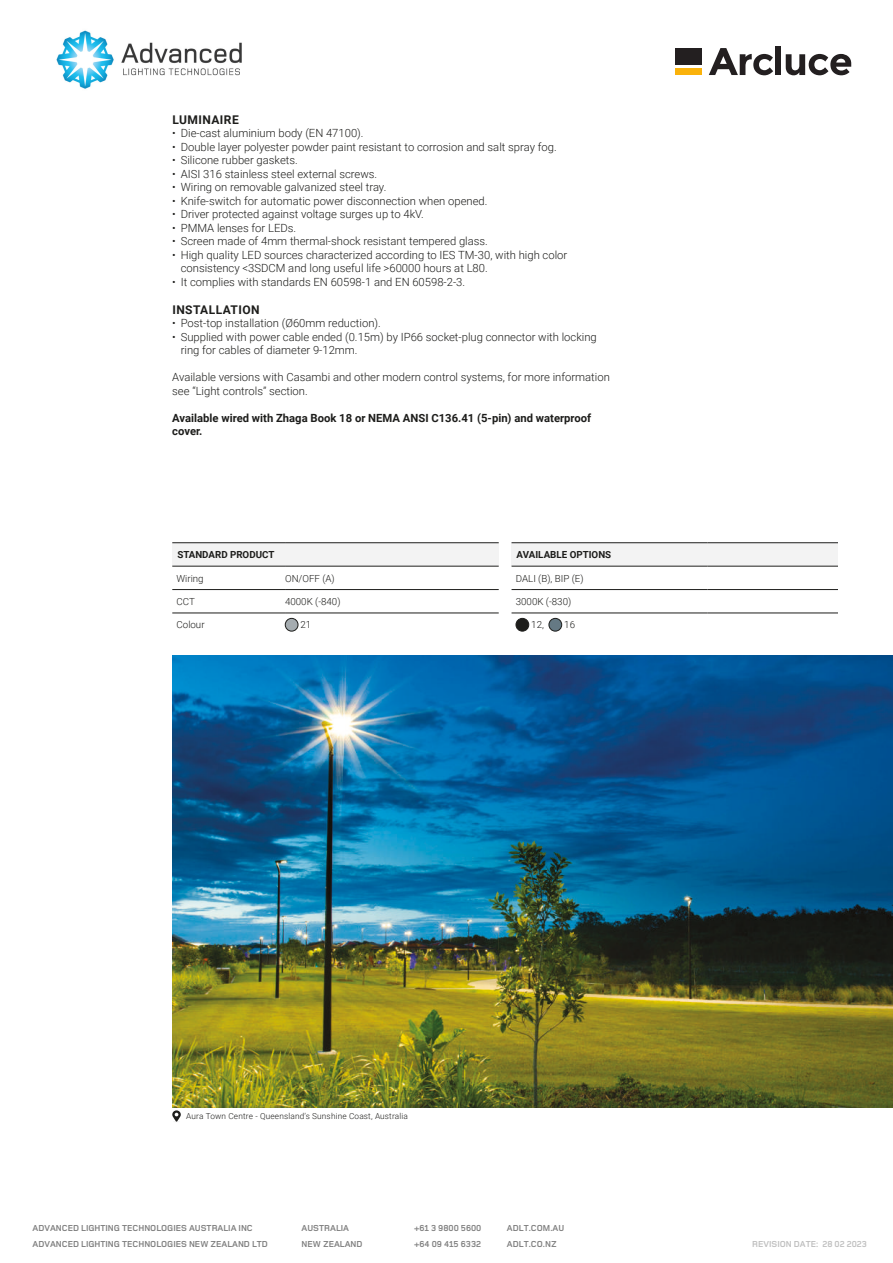
<style>
.page{position:relative;width:893px;height:1263px;background:#fff}
.page>*{position:absolute;margin:0;border:0;box-sizing:border-box;transform-origin:0 0}
.t1{font:700 12px "Roboto";letter-spacing:.035em;color:#1d1d1b}
.t2{font:300 11.25px/13.5px "Roboto";color:#1d1d1b}
.t3{font:700 11.25px/13.5px "Roboto";color:#1d1d1b}
.t4{font:300 9.75px "Roboto";color:#1d1d1b}
.t5{font:700 9.75px "Roboto";color:#1d1d1b}
.t6{font:700 9px/16.5px "Foundry Monoline";color:#808080}
.t7{font:700 9px "Foundry Monoline";color:#bfbfbf}
.t8{font:300 8.25px "Roboto";letter-spacing:.02em;color:#1d1d1b}
</style>
<div class="page">
<img style="left:172px;top:655px;width:720px;height:452px">
<div style="left:511px;top:542px;width:326px;height:24px;background:#f3f3f3"></div>
<div style="left:516px;top:618px;width:12px;height:13px;background:#1d1d1b;border-radius:50%"></div>
<div style="left:515px;top:618px;width:13px;height:13px;border:1px solid #1d1d1b;border-radius:50%"></div>
<div style="left:548px;top:618px;width:13px;height:13px;background:#657984;border-radius:50%"></div>
<div style="left:548px;top:618px;width:13px;height:13px;border:1px solid #1d1d1b;border-radius:50%"></div>
<div style="left:172px;top:542px;width:326px;height:24px;background:#f3f3f3"></div>
<div style="left:285px;top:618px;width:13px;height:13px;background:#a5acb0;border-radius:50%"></div>
<div style="left:285px;top:618px;width:13px;height:13px;border:1px solid #1d1d1b;border-radius:50%"></div>
<svg style="left:172px;top:1110px;width:9px;height:11px"></svg>
<hr style="left:511px;top:565px;width:196px;height:1px;background:#1d1d1b">
<hr style="left:511px;top:542px;width:196px;height:1px;background:#1d1d1b">
<hr style="left:707px;top:542px;width:130px;height:1px;background:#1d1d1b">
<hr style="left:707px;top:565px;width:130px;height:1px;background:#1d1d1b">
<hr style="left:511px;top:612px;width:196px;height:1px;background:#1d1d1b">
<hr style="left:707px;top:612px;width:130px;height:1px;background:#1d1d1b">
<hr style="left:511px;top:589px;width:196px;height:1px;background:#1d1d1b">
<hr style="left:707px;top:589px;width:130px;height:1px;background:#1d1d1b">
<hr style="left:172px;top:565px;width:113px;height:1px;background:#1d1d1b">
<hr style="left:172px;top:612px;width:113px;height:1px;background:#1d1d1b">
<hr style="left:172px;top:542px;width:113px;height:1px;background:#1d1d1b">
<hr style="left:285px;top:542px;width:213px;height:1px;background:#1d1d1b">
<hr style="left:285px;top:565px;width:213px;height:1px;background:#1d1d1b">
<hr style="left:285px;top:612px;width:213px;height:1px;background:#1d1d1b">
<hr style="left:172px;top:589px;width:113px;height:1px;background:#1d1d1b">
<hr style="left:285px;top:589px;width:213px;height:1px;background:#1d1d1b">
<svg style="left:709px;top:48px;width:63px;height:27px"></svg>
<div style="left:775px;top:46px;width:6px;height:29px;background:#231f20"></div>
<svg style="left:785px;top:54px;width:65px;height:21px"></svg>
<div style="left:674px;top:48px;width:27px;height:17px;background:#231f20"></div>
<div style="left:674px;top:68px;width:27px;height:7px;background:#fab20b"></div>
<img style="left:56px;top:30px;width:186px;height:59px">
<p class="t1" style="left:172px;top:111px;width:68px">LUMINAIRE</p>
<p class="t2" style="left:172px;top:126px;width:193px">• Die-cast aluminium body (EN 47100).</p>
<p class="t2" style="left:172px;top:140px;width:386px">• Double layer polyester powder paint resistant to corrosion and salt spray fog.</p>
<p class="t2" style="left:172px;top:153px;width:127px">• Silicone rubber gaskets.</p>
<p class="t2" style="left:172px;top:167px;width:206px">• AISI 316 stainless steel external screws.</p>
<p class="t2" style="left:172px;top:180px;width:215px">• Wiring on removable galvanized steel tray.</p>
<p class="t2" style="left:172px;top:194px;width:316px">• Knife-switch for automatic power disconnection when opened.</p>
<p class="t2" style="left:172px;top:207px;width:253px">• Driver protected against voltage surges up to 4kV.</p>
<p class="t2" style="left:172px;top:221px;width:125px">• PMMA lenses for LEDs.</p>
<p class="t2" style="left:172px;top:234px;width:317px">• Screen made of 4mm thermal-shock resistant tempered glass.</p>
<p class="t2" style="left:181px;top:248px;width:388px;text-indent:-9px">• High quality LED sources characterized according to IES TM-30, with high color consistency &lt;3SDCM and long useful life &gt;60000 hours at L80.</p>
<p class="t2" style="left:172px;top:275px;width:294px">• It complies with standards EN 60598-1 and EN 60598-2-3.</p>
<p class="t1" style="left:172px;top:301px;width:88px">INSTALLATION</p>
<p class="t2" style="left:172px;top:316px;width:210px">• Post-top installation (Ø60mm reduction).</p>
<p class="t2" style="left:181px;top:329px;width:417px;text-indent:-9px">• Supplied with power cable ended (0.15m) by IP66 socket-plug connector with locking ring for cables of diameter 9-12mm.</p>
<p class="t2" style="left:172px;top:370px;width:439px">Available versions with Casambi and other modern control systems, for more information see “Light controls” section.</p>
<p class="t3" style="left:172px;top:410px;width:420px">Available wired with Zhaga Book 18 or NEMA ANSI C136.41 (5-pin) and waterproof cover.</p>
<p class="t5" style="left:177px;top:547px;width:98px">STANDARD PRODUCT</p>
<p class="t5" style="left:516px;top:547px;width:96px">AVAILABLE OPTIONS</p>
<p class="t4" style="left:176px;top:571px;width:29px">Wiring</p>
<p class="t4" style="left:176px;top:594px;width:20px">CCT</p>
<p class="t4" style="left:176px;top:618px;width:30px">Colour</p>
<p class="t4" style="left:285px;top:571px;width:51px">ON/OFF (A)</p>
<p class="t4" style="left:285px;top:594px;width:57px">4000K (-840)</p>
<p class="t4" style="left:300px;top:618px;width:12px">21</p>
<p class="t4" style="left:515px;top:571px;width:69px">DALI (B), BIP (E)</p>
<p class="t4" style="left:515px;top:594px;width:57px">3000K (-830)</p>
<p class="t4" style="left:531px;top:618px;width:14px">12,</p>
<p class="t4" style="left:564px;top:618px;width:12px">16</p>
<p class="t8" style="left:186px;top:1110px;width:223px">Aura Town Centre - Queensland’s Sunshine Coast, Australia</p>
<p class="t6" style="left:32px;top:1219px;width:237px">ADVANCED LIGHTING TECHNOLOGIES AUSTRALIA INC<br>ADVANCED LIGHTING TECHNOLOGIES NEW ZEALAND LTD</p>
<p class="t6" style="left:301px;top:1219px;width:49px">AUSTRALIA</p>
<p class="t6" style="left:301px;top:1236px;width:62px">NEW ZEALAND</p>
<p class="t6" style="left:414px;top:1219px;width:69px">+61 3 9800 5600</p>
<p class="t6" style="left:506px;top:1219px;width:59px">ADLT.COM.AU</p>
<p class="t6" style="left:414px;top:1235px;width:69px">+64 09 415 6332</p>
<p class="t6" style="left:506px;top:1236px;width:51px">ADLT.CO.NZ</p>
<p class="t7" style="left:751px;top:1238px;width:116px">REVISION DATE: 28 02 2023</p>
</div>
